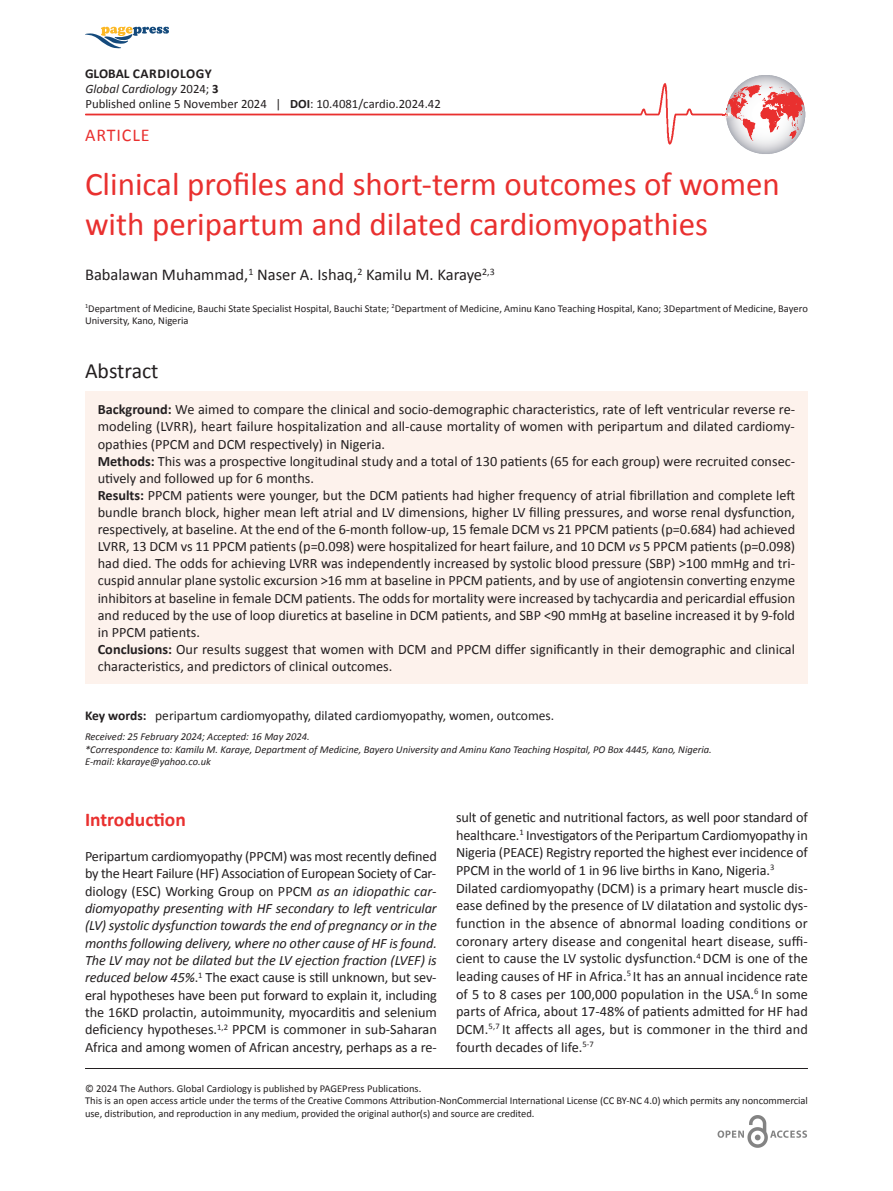
<style>
.page{position:relative;width:893px;height:1191px;background:#fff}
.page>*{position:absolute;margin:0;border:0;box-sizing:border-box;transform-origin:0 0}
.t1{font:33px/39.6px "Calibri";color:#e9302f}
.t2{font:21.75px "Calibri";color:#231f20}
.t3{font:700 19.5px "Calibri";color:#e9302f}
.t4{font:18px "Calibri";letter-spacing:.05em;color:#e9302f}
.t5{font:16.5px "Calibri";color:#231f20}
.t6{font:14.25px/17.1px "Calibri";color:#231f20}
.t7{font:13.5px "Calibri";color:#231f20}
.t8{font:700 13.5px "Calibri";letter-spacing:.03em;color:#231f20}
.t9{font:12.75px/15px "Calibri";color:#231f20}
.t10{font:10.5px/12.6px "Calibri";letter-spacing:-.005em;color:#231f20}
.t11{font:italic 10.5px/12.6px "Calibri";color:#231f20}
.s1{font-style:italic}
.s2{font-weight:700}
.s3{color:#fff}
</style>
<div class="page">
<img style="left:726px;top:75px;width:79px;height:79px;border-radius:50%">
<img style="left:741px;top:145px;width:50px;height:9px">
<svg style="left:85px;top:83px;width:720px;height:62px"></svg>
<img style="left:717px;top:1115px;width:90px;height:33px">
<svg style="left:85px;top:26px;width:84px;height:22px"></svg>
<div style="left:85px;top:391px;width:723px;height:293px;background:#fdf2ec"></div>
<hr style="left:85px;top:1068px;width:723px;height:1px;background:#231f20">
<p class="t8" style="left:85px;top:65px;width:128px">GLOBAL CARDIOLOGY</p>
<p class="t9" style="left:85px;top:82px;width:357px"><span class="s1">Global Cardiology</span> 2024; <span class="s2">3</span><span class="s3">: n. pagine<br></span>Published online 5 November 2024 | <span class="s2">DOI</span>: 10.4081/cardio.2024.42</p>
<p class="t4" style="left:85px;top:124px;width:66px">ARTICLE</p>
<h1 class="t1" style="left:85px;top:164px;width:696px">Clinical profiles and short-term outcomes of women with peripartum and dilated cardiomyopathies</h1>
<p class="t5" style="left:85px;top:264px;width:411px">Babalawan Muhammad,<sup>1</sup> Naser A. Ishaq,<sup>2</sup> Kamilu M. Karaye<sup>2,3</sup></p>
<p class="t10" style="left:85px;top:302px;width:724px"><sup>1</sup>Department of Medicine, Bauchi State Specialist Hospital, Bauchi State; <sup>2</sup>Department of Medicine, Aminu Kano Teaching Hospital, Kano; 3Department of Medicine, Bayero<br>University, Kano, Nigeria</p>
<h2 class="t2" style="left:85px;top:357px;width:75px">Abstract</h2>
<p class="t6" style="left:98px;top:401px;width:699px"><span class="s2">Background:</span> We aimed to compare the clinical and socio-demographic characteristics, rate of left ventricular reverse re&shy;modeling (LVRR), heart failure hospitalization and all-cause mortality of women with peripartum and dilated cardiomy&shy;opathies (PPCM and DCM respectively) in Nigeria.<br><span class="s2">Methods:</span> This was a prospective longitudinal study and a total of 130 patients (65 for each group) were recruited consec&shy;utively and followed up for 6 months.<br><span class="s2">Results:</span> PPCM patients were younger, but the DCM patients had higher frequency of atrial fibrillation and complete left bundle branch block, higher mean left atrial and LV dimensions, higher LV filling pressures, and worse renal dysfunction, respectively, at baseline. At the end of the 6-month follow-up, 15 female DCM vs 21 PPCM patients (p=0.684) had achieved LVRR, 13 DCM vs 11 PPCM patients (p=0.098) were hospitalized for heart failure, and 10 DCM <span class="s1">vs</span> 5 PPCM patients (p=0.098) had died. The odds for achieving LVRR was independently increased by systolic blood pressure (SBP) &gt;100 mmHg and tri&shy;cuspid annular plane systolic excursion &gt;16 mm at baseline in PPCM patients, and by use of angiotensin converting enzyme inhibitors at baseline in female DCM patients. The odds for mortality were increased by tachycardia and pericardial effusion and reduced by the use of loop diuretics at baseline in DCM patients, and SBP &lt;90 mmHg at baseline increased it by 9-fold in PPCM patients.<br><span class="s2">Conclusions:</span> Our results suggest that women with DCM and PPCM differ significantly in their demographic and clinical characteristics, and predictors of clinical outcomes.</p>
<p class="t7" style="left:85px;top:707px;width:471px"><span class="s2">Key words:</span> peripartum cardiomyopathy, dilated cardiomyopathy, women, outcomes.</p>
<p class="t11" style="left:85px;top:730px;width:628px">Received: 25 February 2024; Accepted: 16 May 2024.<br>*Correspondence to: Kamilu M. Karaye, Department of Medicine, Bayero University and Aminu Kano Teaching Hospital, PO Box 4445, Kano, Nigeria.<br>E-mail: kkaraye@yahoo.co.uk</p>
<h3 class="t3" style="left:85px;top:807px;width:102px">Introduction</h3>
<p class="t6" style="left:85px;top:847px;width:353px;text-align:justify">Peripartum cardiomyopathy (PPCM) was most recently defined by the Heart Failure (HF) Association of European Society of Car&shy;diology (ESC) Working Group on PPCM <span class="s1">as an idiopathic car&shy;diomyopathy presenting with HF secondary to left ventricular (LV) systolic dysfunction towards the end of pregnancy or in the months following delivery, where no other cause of HF is found.<br>The LV may not be dilated but the LV ejection fraction (LVEF) is reduced below 45%</span>.<sup>1</sup> The exact cause is still unknown, but sev&shy;eral hypotheses have been put forward to explain it, including the 16KD prolactin, autoimmunity, myocarditis and selenium deficiency hypotheses.<sup>1,2</sup> PPCM is commoner in sub-Saharan Africa and among women of African ancestry, perhaps as a re-</p>
<p class="t6" style="left:456px;top:808px;width:353px;line-height:17.7px">sult of genetic and nutritional factors, as well poor standard of healthcare.<sup>1</sup> Investigators of the Peripartum Cardiomyopathy in Nigeria (PEACE) Registry reported the highest ever incidence of PPCM in the world of 1 in 96 live births in Kano, Nigeria.<sup>3<br></sup>Dilated cardiomyopathy (DCM) is a primary heart muscle dis&shy;ease defined by the presence of LV dilatation and systolic dys&shy;function in the absence of abnormal loading conditions or coronary artery disease and congenital heart disease, suffi&shy;cient to cause the LV systolic dysfunction.<sup>4</sup> DCM is one of the leading causes of HF in Africa.<sup>5</sup> It has an annual incidence rate of 5 to 8 cases per 100,000 population in the USA.<sup>6</sup> In some parts of Africa, about 17-48% of patients admitted for HF had DCM.<sup>5,7</sup> It affects all ages, but is commoner in the third and fourth decades of life.<sup>5-7</sup></p>
<p class="t10" style="left:85px;top:1081px;width:724px">© 2024 The Authors. Global Cardiology is published by PAGEPress Publications.<br>This is an open access article under the terms of the Creative Commons Attribution-NonCommercial International License (CC BY-NC 4.0) which permits any noncommercial use, distribution, and reproduction in any medium, provided the original author(s) and source are credited.</p>
</div>
